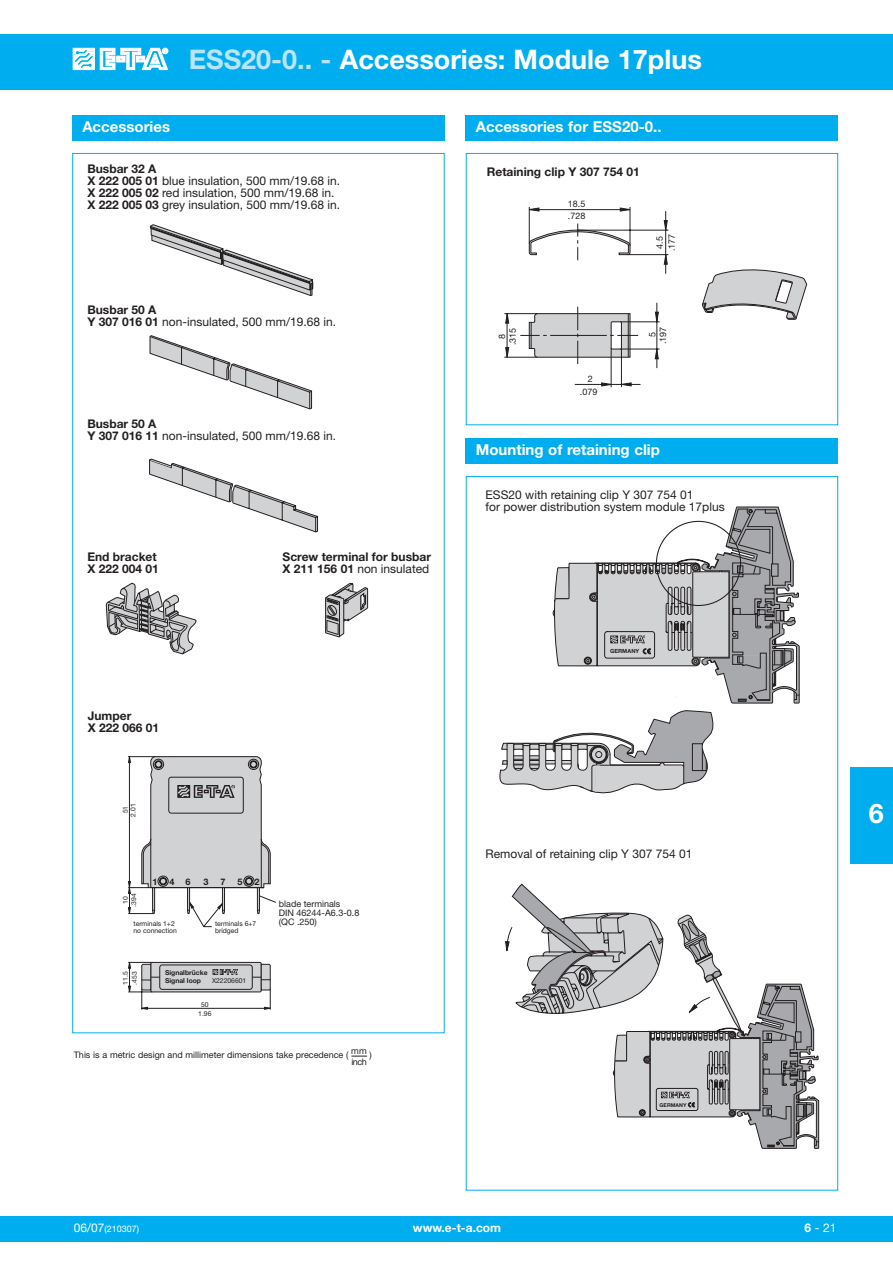
<style>
.page{position:relative;width:893px;height:1263px;background:#fff}
.page>*{position:absolute;margin:0;border:0;box-sizing:border-box;transform-origin:0 0}
.t1{font:700 27px "Helvetica Neue LT";color:#fff}
.t2{font:700 15px "Helvetica Neue LT";color:#fff}
.t3{font:12px/12px "Helvetica Neue LT";color:#231f20}
.t4{font:700 12px/12px "Helvetica Neue LT";color:#231f20}
.t5{font:700 12px "Helvetica Neue LT";color:#fff}
.t6{font:12px "Helvetica Neue LT";color:#fff}
.t7{font:9px/9px "Helvetica Neue LT";color:#231f20}
.t8{font:9px "Helvetica Neue LT";color:#fff}
.t9{font:700 9px "Helvetica Neue LT";color:#231f20}
.t10{font:6.75px/6.8px "Helvetica Neue LT";color:#231f20}
.t11{font:700 6.75px/7.9px "Helvetica Neue LT";color:#231f20}
.t12{font:700 5.7px "Helvetica Neue LT";color:#231f20}
.t13{font:700 5.25px "Helvetica Neue LT";color:#231f20}
.s1{color:#b9e5fa}
.s2{font-weight:700}
.s3{font-weight:400}
.s4{font-size:12px}
</style>
<div class="page">
<div style="left:0;top:1216px;width:892px;height:26px;background:#00aeef"></div>
<div style="left:0;top:34px;width:892px;height:55px;background:#00aeef"></div>
<svg style="left:72px;top:47px;width:97px;height:23px"></svg>
<div style="left:850px;top:768px;width:42px;height:96px;background:#00aeef"></div>
<div style="left:72px;top:115px;width:372px;height:25px;background:#00aeef"></div>
<svg style="left:150px;top:224px;width:163px;height:72px"></svg>
<svg style="left:149px;top:335px;width:163px;height:75px"></svg>
<svg style="left:149px;top:458px;width:169px;height:75px"></svg>
<svg style="left:106px;top:582px;width:91px;height:73px"></svg>
<svg style="left:325px;top:582px;width:44px;height:56px"></svg>
<svg style="left:128px;top:756px;width:148px;height:254px"></svg>
<svg style="left:351px;top:1056px;width:16px;height:1px"></svg>
<div style="left:466px;top:115px;width:372px;height:25px;background:#00aeef"></div>
<div style="left:466px;top:438px;width:372px;height:25px;background:#00aeef"></div>
<svg style="left:499px;top:506px;width:301px;height:288px"></svg>
<svg style="left:505px;top:884px;width:314px;height:265px"></svg>
<hr style="left:529px;top:207px;width:1px;height:37px;background:#231f20">
<hr style="left:627px;top:254px;width:41px;height:1px;background:#231f20">
<svg style="left:528px;top:224px;width:102px;height:36px"></svg>
<hr style="left:577px;top:230px;width:91px;height:1px;background:#231f20">
<hr style="left:529px;top:209px;width:101px;height:1px;background:#231f20">
<hr style="left:629px;top:207px;width:1px;height:38px;background:#231f20">
<hr style="left:665px;top:211px;width:1px;height:63px;background:#231f20">
<hr style="left:507px;top:314px;width:1px;height:43px;background:#231f20">
<hr style="left:574px;top:384px;width:66px;height:1px;background:#231f20">
<hr style="left:504px;top:357px;width:33px;height:1px;background:#231f20">
<hr style="left:620px;top:349px;width:39px;height:1px;background:#231f20">
<hr style="left:620px;top:322px;width:39px;height:1px;background:#231f20">
<hr style="left:504px;top:313px;width:33px;height:1px;background:#231f20">
<hr style="left:611px;top:348px;width:1px;height:39px;background:#231f20">
<hr style="left:621px;top:348px;width:1px;height:39px;background:#231f20">
<hr style="left:656px;top:303px;width:1px;height:65px;background:#231f20">
<svg style="left:520px;top:307px;width:118px;height:57px"></svg>
<hr style="left:628px;top:314px;width:1px;height:43px;background:#231f20">
<svg style="left:702px;top:269px;width:105px;height:51px"></svg>
<svg style="left:655px;top:349px;width:3px;height:10px"></svg>
<svg style="left:621px;top:383px;width:10px;height:3px"></svg>
<svg style="left:601px;top:383px;width:10px;height:3px"></svg>
<svg style="left:655px;top:312px;width:3px;height:10px"></svg>
<svg style="left:505px;top:347px;width:4px;height:10px"></svg>
<svg style="left:505px;top:313px;width:4px;height:10px"></svg>
<svg style="left:664px;top:254px;width:3px;height:11px"></svg>
<svg style="left:664px;top:220px;width:3px;height:10px"></svg>
<svg style="left:620px;top:208px;width:10px;height:3px"></svg>
<svg style="left:529px;top:208px;width:10px;height:3px"></svg>
<div style="left:466px;top:153px;width:372px;height:272px;border:1px solid #00aeef"></div>
<p class="t2" style="left:82px;top:121px;width:89px">Accessories</p>
<h1 class="t1" style="left:189px;top:49px;width:514px"><span class="s1">ESS20-0.. -</span> Accessories: Module 17plus</h1>
<p class="t2" style="left:476px;top:121px;width:187px">Accessories for ESS20-0..</p>
<p class="t3" style="left:87px;top:164px;width:254px"><span class="s2">Busbar 32 A<br>X 222 005 01</span> blue insulation, 500 mm/19.68 in.<br><span class="s2">X 222 005 02</span> red insulation, 500 mm/19.68 in.<br><span class="s2">X 222 005 03</span> grey insulation, 500 mm/19.68 in.</p>
<p class="t3" style="left:87px;top:305px;width:250px"><span class="s2">Busbar 50 A<br>Y 307 016 01</span> non-insulated, 500 mm/19.68 in.</p>
<p class="t3" style="left:87px;top:419px;width:250px"><span class="s2">Busbar 50 A<br>Y 307 016 11</span> non-insulated, 500 mm/19.68 in.</p>
<p class="t4" style="left:87px;top:552px;width:73px">End bracket<br>X 222 004 01</p>
<p class="t4" style="left:282px;top:552px;width:150px">Screw terminal for busbar<br>X 211 156 01 <span class="s3">non insulated</span></p>
<p class="t4" style="left:88px;top:711px;width:73px">Jumper<br>X 222 066 01</p>
<p class="t10" style="left:130px;top:817px;width:15px;rotate:-90deg">2.01</p>
<p class="t10" style="left:123px;top:813px;width:9px;rotate:-90deg">51</p>
<p class="t10" style="left:131px;top:907px;width:15px;rotate:-90deg">.394</p>
<p class="t10" style="left:123px;top:904px;width:9px;rotate:-90deg">10</p>
<p class="t9" style="left:153px;top:879px;width:7px">1</p>
<p class="t9" style="left:169px;top:879px;width:22px">4 6</p>
<p class="t9" style="left:203px;top:879px;width:7px">3</p>
<p class="t9" style="left:220px;top:879px;width:7px">7</p>
<p class="t9" style="left:237px;top:879px;width:7px">5</p>
<p class="t9" style="left:254px;top:879px;width:7px">2</p>
<p class="t10" style="left:133px;top:921px;width:45px">terminals 1+2 no connection</p>
<p class="t10" style="left:215px;top:921px;width:43px">terminals 6+7 bridged</p>
<p class="t10" style="left:132px;top:985px;width:15px;rotate:-90deg">.453</p>
<p class="t11" style="left:165px;top:969px;width:44px">Signalbrücke<br>Signal loop</p>
<p class="t10" style="left:212px;top:978px;width:36px">X22206601</p>
<p class="t10" style="left:123px;top:985px;width:15px;rotate:-90deg">11.5</p>
<p class="t10" style="left:201px;top:1002px;width:9px">50</p>
<p class="t10" style="left:198px;top:1011px;width:15px">1.96</p>
<p class="t7" style="left:279px;top:901px;width:82px">blade terminals<br>DIN 46244-A6.3-0.8 (QC .250)</p>
<p class="t7" style="left:351px;top:1047px;width:17px">mm</p>
<p class="t7" style="left:74px;top:1052px;width:276px">This is a metric design and millimeter dimensions take precedence (</p>
<p class="t7" style="left:369px;top:1052px;width:4px">)</p>
<p class="t7" style="left:351px;top:1058px;width:17px">inch</p>
<p class="t4" style="left:487px;top:168px;width:154px">Retaining clip Y 307 754 01</p>
<p class="t7" style="left:568px;top:213px;width:19px">.728</p>
<p class="t7" style="left:568px;top:201px;width:19px">18.5</p>
<p class="t7" style="left:668px;top:251px;width:19px;rotate:-90deg">.177</p>
<p class="t7" style="left:656px;top:249px;width:14px;rotate:-90deg">4.5</p>
<p class="t7" style="left:509px;top:345px;width:19px;rotate:-90deg">.315</p>
<p class="t7" style="left:498px;top:339px;width:7px;rotate:-90deg">8</p>
<p class="t7" style="left:587px;top:375px;width:7px">2</p>
<p class="t7" style="left:580px;top:388px;width:19px">.079</p>
<p class="t7" style="left:659px;top:344px;width:19px;rotate:-90deg">.197</p>
<p class="t7" style="left:648px;top:337px;width:7px;rotate:-90deg">5</p>
<p class="t2" style="left:476px;top:445px;width:185px">Mounting of retaining clip</p>
<p class="t3" style="left:485px;top:490px;width:240px">ESS20 with retaining clip Y 307 754 01<br>for power distribution system module 17plus</p>
<p class="t12" style="left:610px;top:649px;width:31px">GERMANY</p>
<p class="t3" style="left:485px;top:849px;width:208px">Removal of retaining clip Y 307 754 01</p>
<p class="t13" style="left:659px;top:1103px;width:28px">GERMANY</p>
<h1 class="t1" style="left:868px;top:804px;width:17px">6</h1>
<p class="t8" style="left:74px;top:1226px;width:67px"><span class="s4">06/07</span>(210307)</p>
<p class="t6" style="left:804px;top:1223px;width:34px"><span class="s2">6</span> - 21</p>
<p class="t5" style="left:413px;top:1223px;width:90px">www.e-t-a.com</p>
</div>
